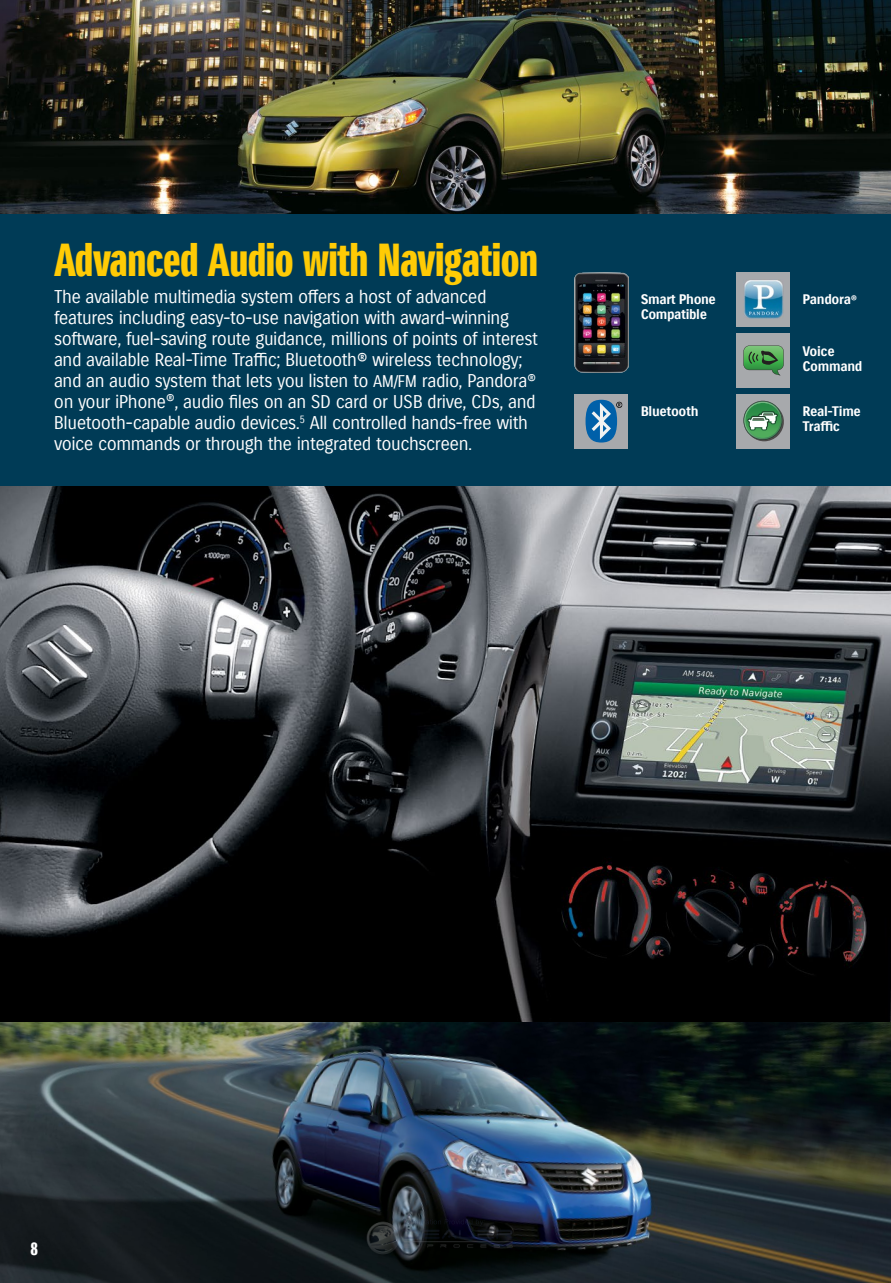
<style>
.page{position:relative;width:891px;height:1283px;background:#fff}
.page>*{position:absolute;margin:0;border:0;box-sizing:border-box;transform-origin:0 0}
.t1{font:45px "Suzuki PRO Headline";letter-spacing:-.01em;color:#ffcb05}
.t2{font:18px/21px "Suzuki PRO Regular";letter-spacing:-.025em;color:#fff}
.t3{font:18px "Suzuki PRO Headline";color:#fff}
.t4{font:13.5px "Suzuki PRO Bold";letter-spacing:-.025em;color:#fff}
.s1{font-size:16.5px}
.s2{font-size:15px}
.s3{font-size:10.5px}
</style>
<div class="page">
<img style="left:0;top:486px;width:891px;height:796px">
<div style="left:0;top:214px;width:891px;height:272px;background:#003b56"></div>
<img style="left:0;top:0;width:891px;height:214px">
<div style="left:736px;top:273px;width:54px;height:54px;background:#a7a9ac"></div>
<img style="left:744px;top:280px;width:39px;height:39px">
<div style="left:736px;top:394px;width:54px;height:54px;background:#a7a9ac"></div>
<svg style="left:743px;top:401px;width:41px;height:40px"></svg>
<div style="left:736px;top:333px;width:54px;height:54px;background:#a7a9ac"></div>
<svg style="left:743px;top:345px;width:41px;height:30px"></svg>
<div style="left:574px;top:394px;width:54px;height:54px;background:#a7a9ac"></div>
<svg style="left:586px;top:400px;width:36px;height:42px"></svg>
<img style="left:574px;top:273px;width:54px;height:99px">
<img style="left:356px;top:1182px;width:179px;height:100px">
<p class="t1" style="left:54px;top:232px;width:486px">Advanced Audio with Navigation</p>
<p class="t2" style="left:54px;top:286px;width:486px">The available multimedia system offers a host of advanced features including easy-to-use navigation with award-winning software, fuel-saving route guidance, millions of points of interest and available Real-Time Traffic; Bluetooth® wireless technology; and an audio system that lets you listen to <span class="s1">AM/FM</span> radio, Pandora<span class="s2">® </span>on your iPhone<sup>®</sup>, audio files on an SD card or USB drive, CDs, and Bluetooth-capable audio devices.<sup>5</sup> All controlled hands-free with voice commands or through the integrated touchscreen.</p>
<p class="t4" style="left:641px;top:291px;width:77px">Smart Phone</p>
<p class="t4" style="left:641px;top:306px;width:68px">Compatible</p>
<p class="t4" style="left:641px;top:402px;width:59px">Bluetooth</p>
<p class="t4" style="left:803px;top:291px;width:56px">Pandora<span class="s3">®</span></p>
<p class="t4" style="left:803px;top:343px;width:34px">Voice</p>
<p class="t4" style="left:803px;top:358px;width:62px">Command</p>
<p class="t4" style="left:803px;top:402px;width:60px">Real-Time</p>
<p class="t4" style="left:803px;top:417px;width:39px">Traffic</p>
<p class="t3" style="left:30px;top:1237px;width:9px">8</p>
</div>
